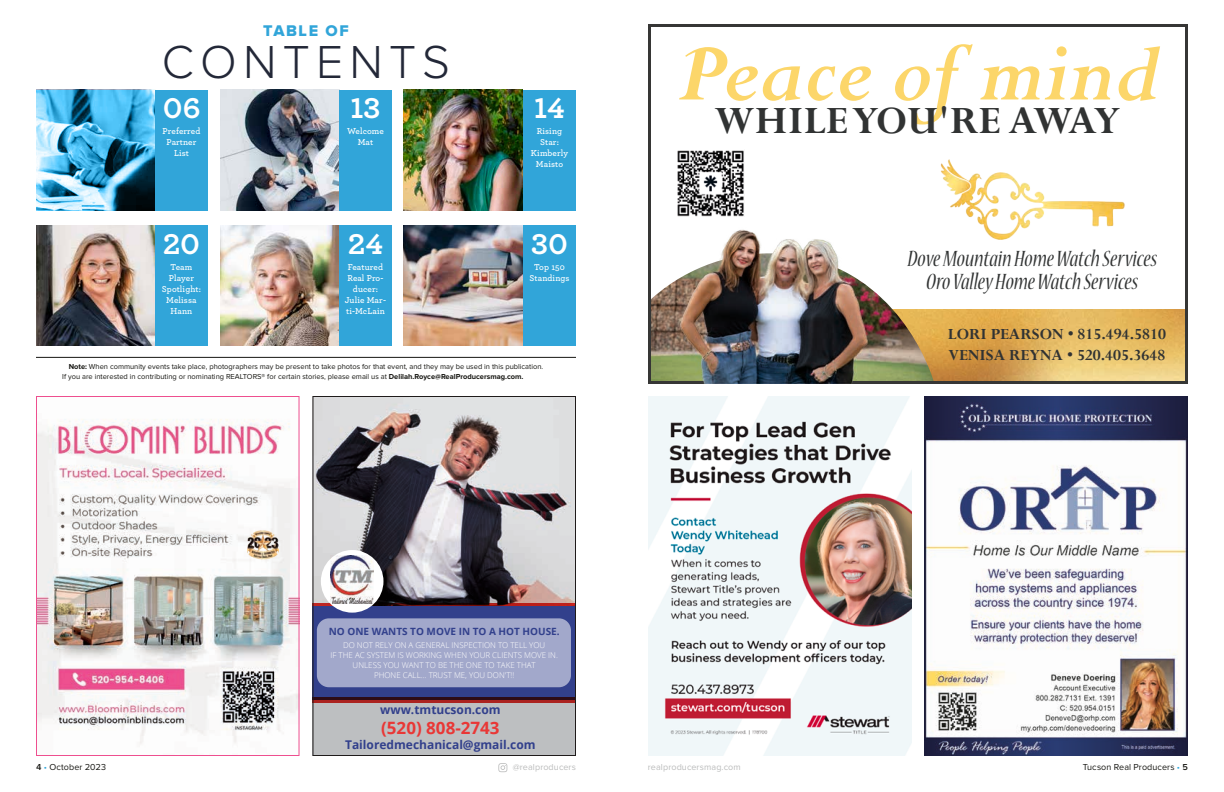
<style>
.page{position:relative;width:1224px;height:792px;background:#fff}
.page>*{position:absolute;margin:0;border:0;box-sizing:border-box;transform-origin:0 0}
.t1{font:italic 700 89.8px "Perpetua";color:#fcd66a}
.t2{font:300 48px "Proxima Nova";letter-spacing:.13em;color:#232838}
.t3{font:700 43.2px "Perpetua";color:#313333}
.t4{font:700 30px "Archer Pro";color:#fff}
.t5{font:italic condensed 25px/22.8px "Nueva Std";color:#313333;text-align:center}
.t6{font:700 17.3px/20.8px "Perpetua";color:#313333}
.t7{font:700 17px "Open Sans";color:#e93736}
.t8{font:16.1px "Proxima Nova Extrabld";letter-spacing:.1em;color:#31a5d9}
.t9{font:700 12px "Open Sans";color:#32408c}
.t10{font:700 10px "Open Sans";color:#32408c}
.t11{font:600 9px/11px "Archer Pro";letter-spacing:.01em;color:#fff;text-align:center}
.t12{font:9px "Proxima Nova";letter-spacing:.01em;color:#171713}
.t13{font:9px "Proxima Nova";letter-spacing:.01em;color:#bbbcbc}
.t14{font:300 8px/10px "Open Sans";color:#fff;text-align:center}
.t15{font:7.5px/10px "Proxima Nova";color:#171713}
.s1{font-weight:700}
.s2{font-weight:600}
.s3{color:#31a5d9}
</style>
<div class="page">
<svg style="left:498px;top:763px;width:9px;height:9px"></svg>
<svg style="left:648px;top:24px;width:540px;height:360px"></svg>
<img style="left:669px;top:217px;width:202px;height:167px">
<img style="left:677px;top:149px;width:67px;height:68px">
<div style="left:898px;top:243px;width:282px;height:28px;background:#fff"></div>
<svg style="left:312px;top:396px;width:264px;height:360px;background:#9c99a7"></svg>
<img style="left:36px;top:396px;width:264px;height:360px">
<img style="left:247px;top:528px;width:32px;height:32px">
<img style="left:648px;top:396px;width:264px;height:360px">
<img style="left:924px;top:396px;width:264px;height:360px">
<img style="left:220px;top:90px;width:119px;height:120px">
<div style="left:339px;top:90px;width:53px;height:120px;background:#31a5d9"></div>
<div style="left:155px;top:90px;width:53px;height:120px;background:#31a5d9"></div>
<hr style="left:36px;top:357px;width:540px;height:1px;background:#171713">
<img style="left:404px;top:90px;width:119px;height:120px">
<div style="left:523px;top:90px;width:53px;height:120px;background:#31a5d9"></div>
<img style="left:36px;top:225px;width:119px;height:121px">
<div style="left:155px;top:225px;width:53px;height:121px;background:#31a5d9"></div>
<img style="left:220px;top:225px;width:119px;height:121px">
<div style="left:339px;top:225px;width:53px;height:121px;background:#31a5d9"></div>
<img style="left:404px;top:225px;width:119px;height:121px">
<div style="left:523px;top:225px;width:53px;height:121px;background:#31a5d9"></div>
<svg style="left:36px;top:90px;width:119px;height:120px;background:#55a2c5"></svg>
<h3 class="t8" style="left:263px;top:23px;width:87px">TABLE OF</h3>
<h2 class="t2" style="left:162px;top:40px;width:290px">CONTENTS</h2>
<h3 class="t4" style="left:163px;top:85px;width:39px">06</h3>
<p class="t11" style="left:163px;top:125px;width:39px">Preferred<br>Partner<br>List</p>
<h3 class="t4" style="left:163px;top:220px;width:39px">20</h3>
<p class="t11" style="left:162px;top:261px;width:41px">Team<br>Player<br>Spotlight:<br>Melissa<br>Hann</p>
<h3 class="t4" style="left:350px;top:85px;width:32px">13</h3>
<p class="t11" style="left:347px;top:125px;width:38px">Welcome<br>Mat</p>
<h3 class="t4" style="left:348px;top:220px;width:37px">24</h3>
<p class="t11" style="left:345px;top:261px;width:43px">Featured<br>Real Pro&shy;ducer:<br>Julie Mar&shy;ti-McLain</p>
<h3 class="t4" style="left:534px;top:85px;width:32px">14</h3>
<p class="t11" style="left:531px;top:125px;width:39px">Rising<br>Star:<br>Kimberly<br>Maisto</p>
<h3 class="t4" style="left:531px;top:220px;width:38px">30</h3>
<p class="t11" style="left:530px;top:261px;width:41px">Top 150<br>Standings</p>
<p class="t15" style="left:62px;top:361px;width:482px;text-indent:6px"><span class="s1">Note:</span> When community events take place, photographers may be present to take photos for that event, and they may be used in this publication.<br>If you are interested in contributing or nominating REALTORS® for certain stories, please email us at <span class="s1">Delilah.Royce@RealProducersmag.com.</span></p>
<h3 class="t10" style="left:329px;top:624px;width:233px">NO ONE WANTS TO MOVE IN TO A HOT HOUSE.</h3>
<p class="t14" style="left:331px;top:640px;width:229px">DO NOT RELY ON A GENERAL INSPECTION TO TELL YOU<br>IF THE AC SYSTEM IS WORKING WHEN YOUR CLIENTS MOVE IN.<br>UNLESS YOU WANT TO BE THE ONE TO TAKE THAT<br>PHONE CALL… TRUST ME, YOU DON'T!!</p>
<h3 class="t9" style="left:380px;top:701px;width:122px">www.tmtucson.com</h3>
<h3 class="t7" style="left:381px;top:716px;width:120px">(520) 808-2743</h3>
<h3 class="t9" style="left:345px;top:736px;width:192px">Tailoredmechanical@gmail.com</h3>
<h1 class="t1" style="left:676px;top:17px;width:485px">Peace of mind</h1>
<h3 class="t3" style="left:715px;top:94px;width:407px">WHILE YOU'RE AWAY</h3>
<h3 class="t5" style="left:907px;top:248px;width:251px">Dove Mountain Home Watch Services<br>Oro Valley Home Watch Services</h3>
<h3 class="t6" style="left:948px;top:323px;width:220px">LORI PEARSON • 815.494.5810<br>VENISA REYNA • 520.405.3648</h3>
<p class="t12" style="left:36px;top:762px;width:72px"><span class="s2">4</span> <span class="s3">•</span> October 2023</p>
<p class="t13" style="left:513px;top:762px;width:65px">@realproducers</p>
<p class="t13" style="left:648px;top:762px;width:94px">realproducersmag.com</p>
<p class="t12" style="left:1083px;top:762px;width:107px">Tucson Real Producers <span class="s3">•</span> <span class="s2">5</span></p>
</div>
